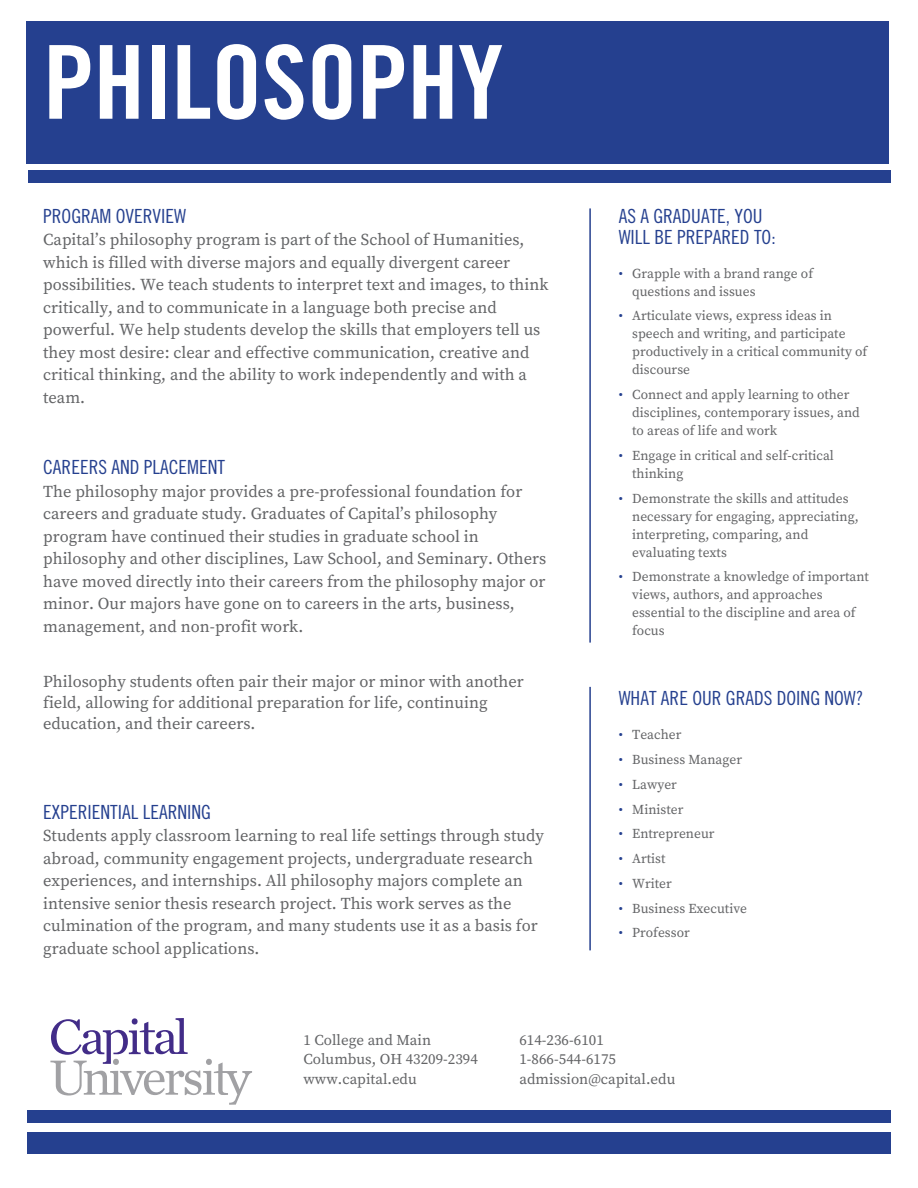
<style>
.page{position:relative;width:918px;height:1188px;background:#fff}
.page>*{position:absolute;margin:0;border:0;box-sizing:border-box;transform-origin:0 0}
.t1{font:102px "Trade Gothic LT Std Bd Cn 20";letter-spacing:-.005em;color:#fff}
.t2{font:19.5px/21px "Trade Gothic LT Std Cn 18";color:#25408f}
.t3{font:16.65px/22.5px "Source Serif Variable";color:#636466}
.t4{font:15px "Source Serif Variable";color:#636466}
.t5{font:13.65px/18px "Source Serif Variable";color:#636466}
.s1{color:#25408f}
</style>
<div class="page">
<div style="left:26px;top:22px;width:862px;height:142px;background:#25408f"></div>
<hr style="left:589px;top:208px;width:2px;height:435px;background:#25408f">
<div style="left:29px;top:170px;width:862px;height:13px;background:#25408f"></div>
<div style="left:27px;top:1132px;width:864px;height:21px;background:#25408f"></div>
<div style="left:27px;top:1110px;width:863px;height:13px;background:#25408f"></div>
<svg style="left:50px;top:1018px;width:202px;height:87px"></svg>
<hr style="left:589px;top:687px;width:2px;height:263px;background:#25408f">
<h1 class="t1" style="left:43px;top:20px;width:462px">PHILOSOPHY</h1>
<p class="t2" style="left:43px;top:205px;width:144px">PROGRAM OVERVIEW</p>
<p class="t3" style="left:43px;top:228px;width:507px">Capital’s philosophy program is part of the School of Humanities, which is filled with diverse majors and equally divergent career possibilities. We teach students to interpret text and images, to think critically, and to communicate in a language both precise and powerful. We help students develop the skills that employers tell us they most desire: clear and effective communication, creative and critical thinking, and the ability to work independently and with a team.</p>
<p class="t2" style="left:43px;top:457px;width:183px">CAREERS AND PLACEMENT</p>
<p class="t3" style="left:43px;top:480px;width:505px">The philosophy major provides a pre-professional foundation for careers and graduate study. Graduates of Capital’s philosophy program have continued their studies in graduate school in philosophy and other disciplines, Law School, and Seminary. Others have moved directly into their careers from the philosophy major or minor. Our majors have gone on to careers in the arts, business, management, and non-profit work.</p>
<p class="t3" style="left:43px;top:671px;width:482px;line-height:21px">Philosophy students often pair their major or minor with another field, allowing for additional preparation for life, continuing education, and their careers.</p>
<p class="t2" style="left:43px;top:801px;width:169px">EXPERIENTIAL LEARNING</p>
<p class="t3" style="left:43px;top:824px;width:502px">Students apply classroom learning to real life settings through study abroad, community engagement projects, undergraduate research experiences, and internships. All philosophy majors complete an intensive senior thesis research project. This work serves as the culmination of the program, and many students use it as a basis for graduate school applications.</p>
<p class="t2" style="left:619px;top:205px;width:159px">AS A GRADUATE, YOU<br>WILL BE PREPARED TO:</p>
<p class="t5" style="left:632px;top:264px;width:182px;text-indent:-14px"><span class="s1">•</span> Grapple with a brand range of questions and issues</p>
<p class="t5" style="left:632px;top:307px;width:237px;text-indent:-14px"><span class="s1">•</span> Articulate views, express ideas in speech and writing, and participate productively in a critical community of discourse</p>
<p class="t5" style="left:632px;top:386px;width:229px;text-indent:-14px"><span class="s1">•</span> Connect and apply learning to other disciplines, contemporary issues, and to areas of life and work</p>
<p class="t5" style="left:632px;top:446px;width:203px;text-indent:-14px"><span class="s1">•</span> Engage in critical and self-critical thinking</p>
<p class="t5" style="left:632px;top:489px;width:228px;text-indent:-14px"><span class="s1">•</span> Demonstrate the skills and attitudes necessary for engaging, appreciating, interpreting, comparing, and evaluating texts</p>
<p class="t5" style="left:632px;top:568px;width:238px;text-indent:-14px"><span class="s1">•</span> Demonstrate a knowledge of important views, authors, and approaches essential to the discipline and area of focus</p>
<p class="t2" style="left:619px;top:688px;width:246px">WHAT ARE OUR GRADS DOING NOW?</p>
<p class="t5" style="left:619px;top:726px;width:64px"><span class="s1">•</span> Teacher</p>
<p class="t5" style="left:619px;top:751px;width:125px"><span class="s1">•</span> Business Manager</p>
<p class="t5" style="left:619px;top:775px;width:60px"><span class="s1">•</span> Lawyer</p>
<p class="t5" style="left:619px;top:800px;width:66px"><span class="s1">•</span> Minister</p>
<p class="t5" style="left:619px;top:825px;width:97px"><span class="s1">•</span> Entrepreneur</p>
<p class="t5" style="left:619px;top:850px;width:48px"><span class="s1">•</span> Artist</p>
<p class="t5" style="left:619px;top:874px;width:55px"><span class="s1">•</span> Writer</p>
<p class="t5" style="left:619px;top:899px;width:130px"><span class="s1">•</span> Business Executive</p>
<p class="t5" style="left:619px;top:924px;width:73px"><span class="s1">•</span> Professor</p>
<p class="t4" style="left:303px;top:1030px;width:129px">1 College and Main</p>
<p class="t4" style="left:519px;top:1030px;width:86px">614-236-6101</p>
<p class="t4" style="left:303px;top:1049px;width:176px">Columbus, OH 43209-2394</p>
<p class="t4" style="left:519px;top:1049px;width:98px">1-866-544-6175</p>
<p class="t4" style="left:303px;top:1069px;width:115px">www.capital.edu</p>
<p class="t4" style="left:519px;top:1069px;width:158px">admission@capital.edu</p>
</div>
